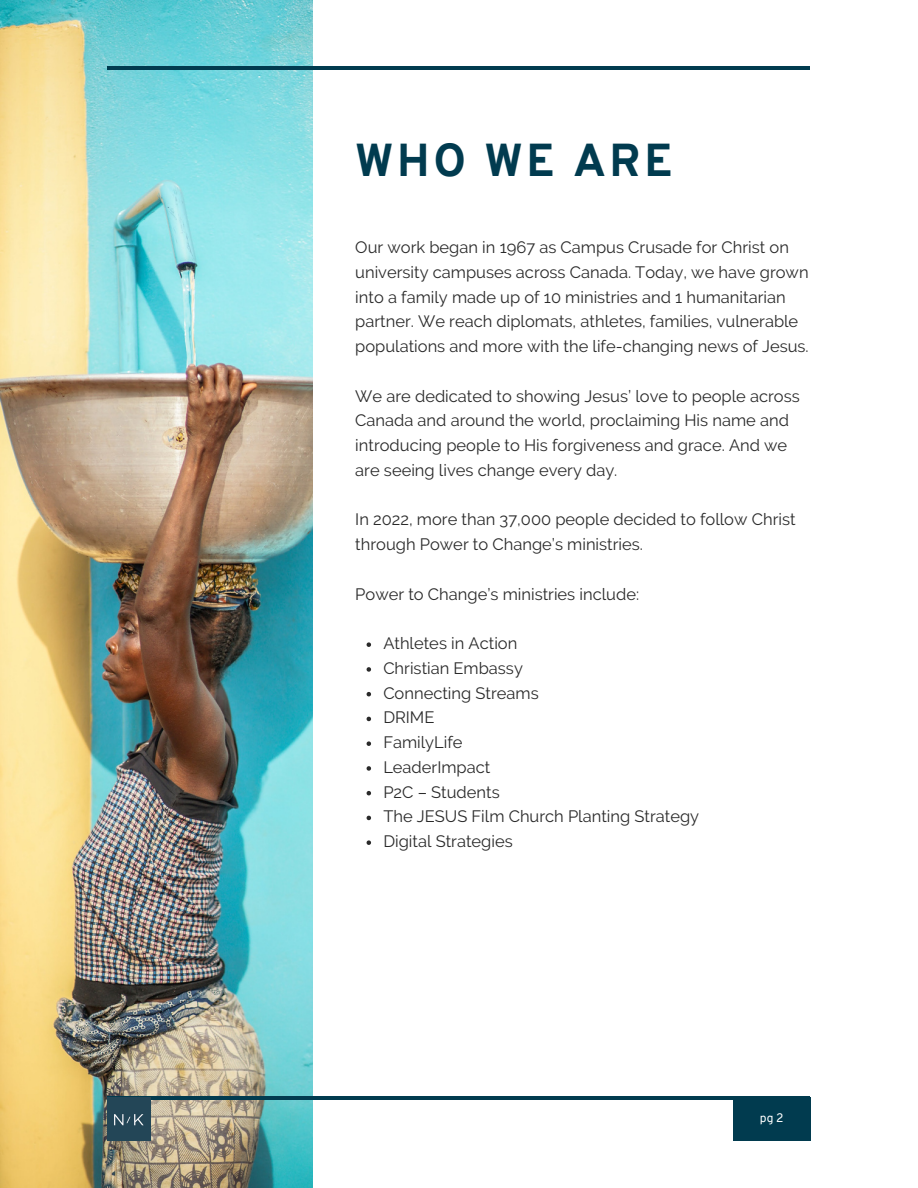
<style>
.page{position:relative;width:918px;height:1188px;background:#fff}
.page>*{position:absolute;margin:0;border:0;box-sizing:border-box;transform-origin:0 0}
.t1{font:800 45px "Overpass";letter-spacing:.08em;color:#013b4f}
.t2{font:16.5px/24.8px "Raleway";color:#2a2a2a}
.t3{font:12px "Overpass";color:#fff}
</style>
<div class="page">
<img style="left:0;top:0;width:313px;height:1188px">
<hr style="left:107px;top:67px;width:703px;height:3px;background:#013b4f">
<svg style="left:367px;top:642px;width:4px;height:5px"></svg>
<svg style="left:367px;top:667px;width:4px;height:5px"></svg>
<svg style="left:367px;top:692px;width:4px;height:4px"></svg>
<svg style="left:367px;top:717px;width:4px;height:4px"></svg>
<svg style="left:367px;top:741px;width:4px;height:5px"></svg>
<svg style="left:367px;top:766px;width:4px;height:5px"></svg>
<svg style="left:367px;top:791px;width:4px;height:4px"></svg>
<svg style="left:367px;top:816px;width:4px;height:4px"></svg>
<svg style="left:367px;top:840px;width:4px;height:5px"></svg>
<hr style="left:108px;top:1096px;width:702px;height:4px;background:#013b4f">
<div style="left:733px;top:1098px;width:77px;height:43px;background:#013b4f"></div>
<img style="left:108px;top:1098px;width:42px;height:43px">
<p class="t1" style="left:355px;top:142px;width:319px">WHO WE ARE</p>
<h1 class="t2" style="left:355px;top:235px;width:455px">Our work began in 1967 as Campus Crusade for Christ on university campuses across Canada. Today, we have grown into a family made up of 10 ministries and 1 humanitarian partner. We reach diplomats, athletes, families, vulnerable populations and more with the life-changing news of Jesus.</h1>
<h2 class="t2" style="left:355px;top:383px;width:446px">We are dedicated to showing Jesus’ love to people across Canada and around the world, proclaiming His name and introducing people to His forgiveness and grace. And we are seeing lives change every day.</h2>
<h2 class="t2" style="left:355px;top:507px;width:442px">In 2022, more than 37,000 people decided to follow Christ through Power to Change’s ministries.</h2>
<h2 class="t2" style="left:355px;top:581px;width:285px">Power to Change’s ministries include:</h2>
<h2 class="t2" style="left:383px;top:631px;width:136px">Athletes in Action</h2>
<p class="t2" style="left:383px;top:656px;width:141px">Christian Embassy</p>
<p class="t2" style="left:383px;top:680px;width:157px">Connecting Streams</p>
<p class="t2" style="left:383px;top:705px;width:53px">DRIME</p>
<p class="t2" style="left:383px;top:730px;width:81px">FamilyLife</p>
<p class="t2" style="left:383px;top:755px;width:108px">LeaderImpact</p>
<p class="t2" style="left:383px;top:779px;width:118px">P2C – Students</p>
<p class="t2" style="left:383px;top:804px;width:317px">The JESUS Film Church Planting Strategy</p>
<p class="t2" style="left:383px;top:829px;width:131px">Digital Strategies</p>
<p class="t3" style="left:760px;top:1113px;width:25px">pg 2</p>
</div>
